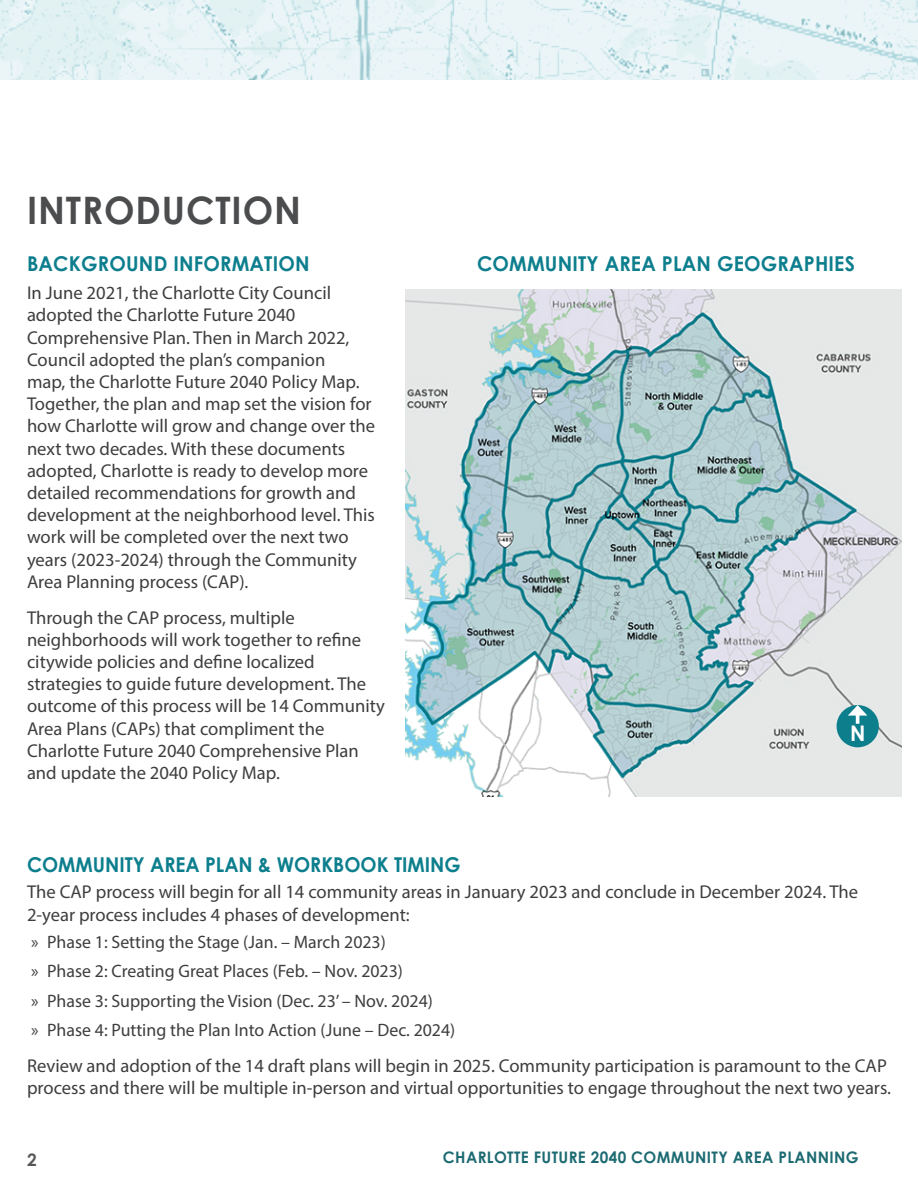
<style>
.page{position:relative;width:918px;height:1188px;background:#fff}
.page>*{position:absolute;margin:0;border:0;box-sizing:border-box;transform-origin:0 0}
.H2_-_White{font:700 37.8px "Century Gothic";letter-spacing:.025em;color:#4b4c4d;scale:.96 1}
.H4-tang{font:700 21.6px "Century Gothic";color:#fff;scale:.96 1}
.H4-tang-2{font:700 20.4px "Century Gothic";letter-spacing:.01em;color:#0c7e8d;scale:.96 1}
.H4-tang-3{font:700 20.4px "Century Gothic";letter-spacing:.01em;color:#0c7e8d;scale:.94 1}
.Body{font:18.6px/22.2px "Myriad Pro";color:#3e3e3f}
.t1{font:18px "Myriad Pro";color:#3e3e3f}
.t2{font:700 17.25px "Century Gothic";color:#57585a}
.t3{font:700 15.9px "Century Gothic";letter-spacing:.025em;color:#1c6a72;scale:.96 1}
</style>
<div class="page">
<svg style="left:0;top:0;width:918px;height:79px;fill:#e8f4f6"></svg>
<img style="left:406px;top:290px;width:496px;height:507px">
<div style="left:837px;top:705px;width:42px;height:42px;background:#0c7e8c;border-radius:50%"></div>
<svg style="left:848px;top:705px;width:19px;height:19px"></svg>
<p class="H2_-_White" style="left:27px;top:182px;width:287px">INTRODUCTION</p>
<p class="H4-tang-2" style="left:27px;top:248px;width:296px">BACKGROUND INFORMATION</p>
<p class="H4-tang-2" style="left:477px;top:248px;width:395px">COMMUNITY AREA PLAN GEOGRAPHIES</p>
<p class="Body" style="left:27px;top:282px;width:350px">In June 2021, the Charlotte City Council adopted the Charlotte Future 2040<br>Comprehensive Plan. Then in March 2022, Council adopted the plan’s companion<br>map, the Charlotte Future 2040 Policy Map.<br>Together, the plan and map set the vision for how Charlotte will grow and change over the next two decades. With these documents adopted, Charlotte is ready to develop more detailed recommendations for growth and development at the neighborhood level. This work will be completed over the next two years (2023-2024) through the Community Area Planning process (CAP).</p>
<p class="Body" style="left:27px;top:606px;width:359px">Through the CAP process, multiple neighborhoods will work together to refine citywide policies and define localized strategies to guide future development. The outcome of this process will be 14 Community Area Plans (CAPs) that compliment the Charlotte Future 2040 Comprehensive Plan and update the 2040 Policy Map.</p>
<p class="H4-tang-3" style="left:27px;top:849px;width:463px">COMMUNITY AREA PLAN &amp; WORKBOOK TIMING</p>
<p class="H4-tang" style="left:850px;top:717px;width:17px">N</p>
<p class="Body" style="left:27px;top:881px;width:833px">The CAP process will begin for all 14 community areas in January 2023 and conclude in December 2024. The<br>2-year process includes 4 phases of development:</p>
<p class="t1" style="left:31px;top:931px;width:356px">» Phase 1: Setting the Stage (Jan. – March 2023)</p>
<p class="t1" style="left:31px;top:960px;width:373px">» Phase 2: Creating Great Places (Feb. – Nov. 2023)</p>
<p class="t1" style="left:31px;top:990px;width:403px">» Phase 3: Supporting the Vision (Dec. 23’ – Nov. 2024)</p>
<p class="t1" style="left:31px;top:1019px;width:426px">» Phase 4: Putting the Plan Into Action (June – Dec. 2024)</p>
<p class="Body" style="left:27px;top:1055px;width:866px">Review and adoption of the 14 draft plans will begin in 2025. Community participation is paramount to the CAP process and there will be multiple in-person and virtual opportunities to engage throughout the next two years.</p>
<p class="t2" style="left:27px;top:1147px;width:11px">2</p>
<p class="t3" style="left:443px;top:1145px;width:435px">CHARLOTTE FUTURE 2040 COMMUNITY AREA PLANNING</p>
</div>
